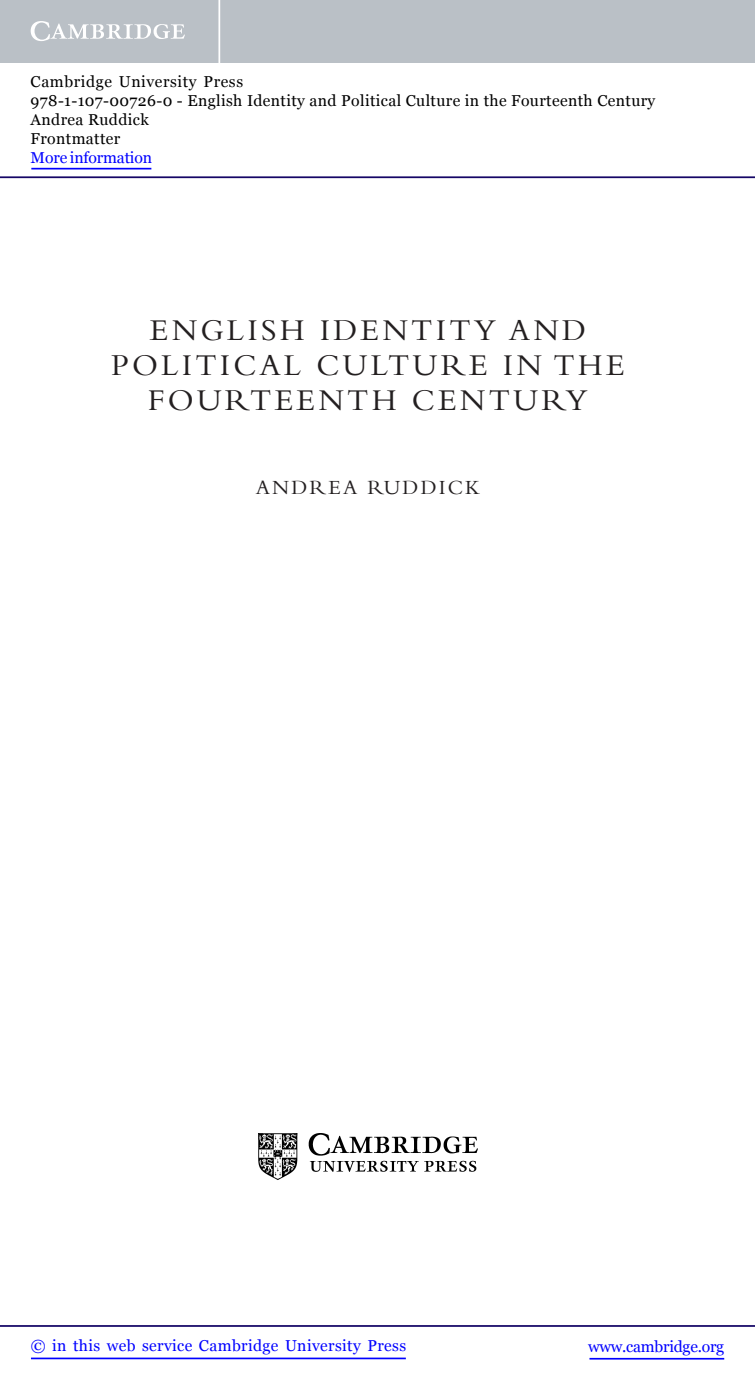
<style>
.page{position:relative;width:755px;height:1385px;background:#fff}
.page>*{position:absolute;margin:0;border:0;box-sizing:border-box;transform-origin:0 0}
.t1{font:31.5px/35px "Bembo Std";letter-spacing:.12em;color:#231f20;text-align:center}
.t2{font:21px "Bembo Std";letter-spacing:.19em;color:#231f20}
.t3{font:15.75px/18.9px "Georgia";letter-spacing:.025em;color:#000}
.t4{font:15.75px "Georgia";letter-spacing:.025em;color:#00f}
.t5{font:15.75px "Georgia";letter-spacing:-.015em;color:#00f}
.t6{font:15.75px "Georgia";letter-spacing:-.01em;color:#00f}
</style>
<div class="page">
<img style="left:258px;top:1134px;width:219px;height:46px">
<hr style="left:589px;top:1358px;width:134px;height:1px;background:#00f">
<hr style="left:0;top:1325px;width:754px;height:2px;background:#150666">
<hr style="left:31px;top:1357px;width:374px;height:2px;background:#00f">
<div style="left:0;top:0;width:754px;height:63px;background:#bac0c6"></div>
<svg style="left:31px;top:21px;width:154px;height:20px"></svg>
<hr style="left:218px;top:0;width:2px;height:63px;background:#fff">
<hr style="left:0;top:176px;width:754px;height:2px;background:#150666">
<hr style="left:31px;top:168px;width:120px;height:1px;background:#00f">
<p class="t3" style="left:31px;top:72px;width:625px">Cambridge University Press<br>978-1-107-00726-0 - English Identity and Political Culture in the Fourteenth Century Andrea Ruddick<br>Frontmatter</p>
<p class="t6" style="left:31px;top:148px;width:123px">More information</p>
<h1 class="t1" style="left:111px;top:315px;width:509px">ENGLISH IDENTITY AND<br>POLITICAL CULTURE IN THE<br>FOURTEENTH CENTURY</h1>
<h2 class="t2" style="left:256px;top:479px;width:222px">ANDREA RUDDICK</h2>
<p class="t4" style="left:31px;top:1337px;width:376px">© in this web service Cambridge University Press</p>
<p class="t5" style="left:587px;top:1337px;width:137px">www.cambridge.org</p>
</div>
